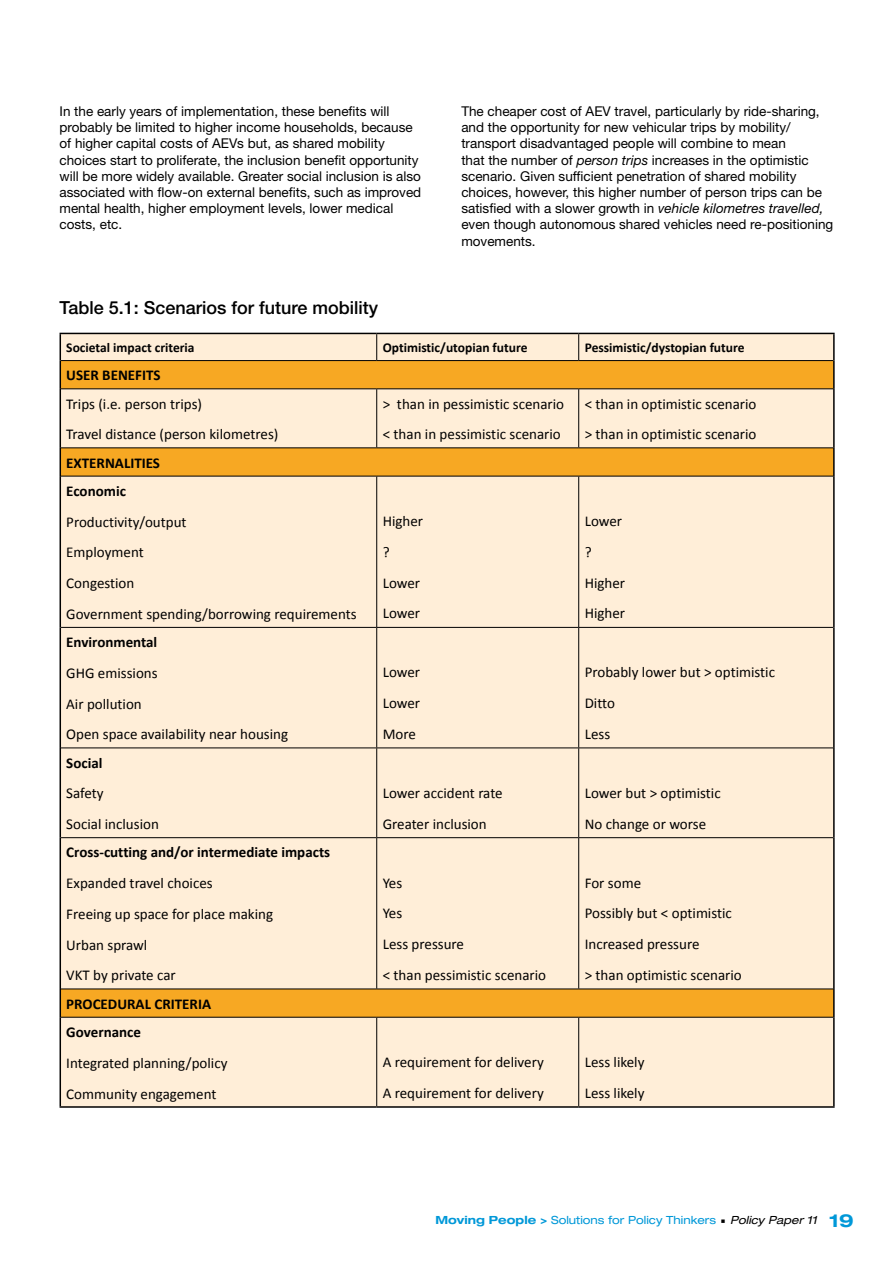
<style>
.page{position:relative;width:893px;height:1263px;background:#fff}
.page>*{position:absolute;margin:0;border:0;box-sizing:border-box;transform-origin:0 0}
.t1{font:500 18px "Helvetica Neue LT Std";color:#000}
.t2{font:15px/30.8px "Calibri";color:#000}
.t3{font:700 15px/28.2px "Calibri";color:#000}
.t4{font:13.5px/16.2px "Helvetica Neue LT Std";color:#000}
.t5{font:700 13.5px "Calibri";color:#000}
.t6{font:expanded 11.25px "Helvetica Neue LT Std";color:#0098d8}
.s1{font-style:italic}
.s2{font-weight:700}
.s3{font-style:italic;color:#000}
.s4{font-weight:700;font-size:18px}
</style>
<div class="page">
<div style="left:61px;top:334px;width:772px;height:772px;background:#ffeed8"></div>
<svg style="left:61px;top:361px;width:772px;height:656px;fill:#ffeed8"></svg>
<hr style="left:60px;top:333px;width:317px;height:1px;background:#000">
<hr style="left:377px;top:333px;width:202px;height:1px;background:#000">
<hr style="left:579px;top:333px;width:256px;height:1px;background:#000">
<hr style="left:833px;top:334px;width:2px;height:27px;background:#000">
<svg style="left:60px;top:334px;width:1px;height:55px"></svg>
<hr style="left:833px;top:361px;width:2px;height:28px;background:#000">
<hr style="left:60px;top:389px;width:1px;height:59px;background:#000">
<hr style="left:833px;top:389px;width:2px;height:59px;background:#000">
<svg style="left:60px;top:448px;width:1px;height:28px"></svg>
<hr style="left:833px;top:448px;width:2px;height:28px;background:#000">
<hr style="left:60px;top:476px;width:1px;height:151px;background:#000">
<hr style="left:833px;top:476px;width:2px;height:151px;background:#000">
<hr style="left:60px;top:627px;width:1px;height:121px;background:#000">
<hr style="left:833px;top:627px;width:2px;height:121px;background:#000">
<hr style="left:60px;top:748px;width:1px;height:90px;background:#000">
<hr style="left:833px;top:748px;width:2px;height:90px;background:#000">
<hr style="left:60px;top:838px;width:1px;height:151px;background:#000">
<hr style="left:833px;top:838px;width:2px;height:151px;background:#000">
<svg style="left:60px;top:989px;width:1px;height:28px"></svg>
<hr style="left:833px;top:989px;width:2px;height:28px;background:#000">
<hr style="left:60px;top:1017px;width:1px;height:89px;background:#000">
<hr style="left:833px;top:1017px;width:2px;height:89px;background:#000">
<hr style="left:60px;top:1106px;width:317px;height:2px;background:#000">
<hr style="left:377px;top:1106px;width:202px;height:2px;background:#000">
<hr style="left:579px;top:1106px;width:256px;height:2px;background:#000">
<svg style="left:376px;top:334px;width:1px;height:26px"></svg>
<svg style="left:578px;top:334px;width:1px;height:26px"></svg>
<hr style="left:61px;top:360px;width:316px;height:1px;background:#000">
<hr style="left:377px;top:360px;width:202px;height:1px;background:#000">
<hr style="left:579px;top:360px;width:254px;height:1px;background:#000">
<hr style="left:61px;top:388px;width:316px;height:1px;background:#000">
<hr style="left:377px;top:388px;width:202px;height:1px;background:#000">
<hr style="left:376px;top:389px;width:1px;height:58px;background:#000">
<hr style="left:579px;top:388px;width:254px;height:1px;background:#000">
<hr style="left:578px;top:389px;width:1px;height:58px;background:#000">
<hr style="left:61px;top:447px;width:316px;height:1px;background:#000">
<hr style="left:377px;top:447px;width:202px;height:1px;background:#000">
<hr style="left:579px;top:447px;width:254px;height:1px;background:#000">
<hr style="left:61px;top:476px;width:316px;height:1px;background:#000">
<hr style="left:377px;top:476px;width:202px;height:1px;background:#000">
<hr style="left:376px;top:476px;width:1px;height:151px;background:#000">
<hr style="left:579px;top:476px;width:254px;height:1px;background:#000">
<hr style="left:578px;top:476px;width:1px;height:151px;background:#000">
<hr style="left:61px;top:627px;width:316px;height:1px;background:#000">
<hr style="left:377px;top:627px;width:202px;height:1px;background:#000">
<hr style="left:376px;top:628px;width:1px;height:119px;background:#000">
<hr style="left:579px;top:627px;width:254px;height:1px;background:#000">
<hr style="left:578px;top:628px;width:1px;height:119px;background:#000">
<hr style="left:61px;top:747px;width:316px;height:1px;background:#000">
<hr style="left:377px;top:747px;width:202px;height:1px;background:#000">
<hr style="left:376px;top:748px;width:1px;height:89px;background:#000">
<hr style="left:579px;top:747px;width:254px;height:1px;background:#000">
<hr style="left:578px;top:748px;width:1px;height:89px;background:#000">
<hr style="left:61px;top:837px;width:316px;height:1px;background:#000">
<hr style="left:377px;top:837px;width:202px;height:1px;background:#000">
<hr style="left:376px;top:838px;width:1px;height:150px;background:#000">
<hr style="left:579px;top:837px;width:254px;height:1px;background:#000">
<hr style="left:578px;top:838px;width:1px;height:150px;background:#000">
<hr style="left:61px;top:988px;width:316px;height:1px;background:#000">
<hr style="left:377px;top:988px;width:202px;height:1px;background:#000">
<hr style="left:579px;top:988px;width:254px;height:1px;background:#000">
<hr style="left:61px;top:1017px;width:316px;height:1px;background:#000">
<hr style="left:377px;top:1017px;width:202px;height:1px;background:#000">
<hr style="left:376px;top:1017px;width:1px;height:89px;background:#000">
<hr style="left:579px;top:1017px;width:254px;height:1px;background:#000">
<hr style="left:578px;top:1017px;width:1px;height:89px;background:#000">
<p class="t4" style="left:60px;top:103px;width:363px">In the early years of implementation, these benefits will probably be limited to higher income households, because of higher capital costs of AEVs but, as shared mobility choices start to proliferate, the inclusion benefit opportunity will be more widely available. Greater social inclusion is also associated with flow-on external benefits, such as improved mental health, higher employment levels, lower medical costs, etc.</p>
<p class="t4" style="left:461px;top:103px;width:373px">The cheaper cost of AEV travel, particularly by ride-sharing, and the opportunity for new vehicular trips by mobility/ transport disadvantaged people will combine to mean<br>that the number of <span class="s1">person trips</span> increases in the optimistic scenario. Given sufficient penetration of shared mobility choices, however, this higher number of person trips can be satisfied with a slower growth in <span class="s1">vehicle kilometres travelled, </span>even though autonomous shared vehicles need re-positioning movements.</p>
<h1 class="t1" style="left:60px;top:297px;width:320px">Table 5.1: Scenarios for future mobility</h1>
<p class="t5" style="left:66px;top:339px;width:130px">Societal impact criteria</p>
<p class="t5" style="left:383px;top:339px;width:146px">Optimistic/utopian future</p>
<p class="t5" style="left:585px;top:339px;width:161px">Pessimistic/dystopian future</p>
<p class="t3" style="left:66px;top:361px;width:96px">USER BENEFITS</p>
<p class="t2" style="left:66px;top:387px;width:214px">Trips (i.e. person trips)<br>Travel distance (person kilometres)</p>
<p class="t2" style="left:383px;top:387px;width:183px">&gt; than in pessimistic scenario &lt; than in pessimistic scenario</p>
<p class="t2" style="left:585px;top:387px;width:173px">&lt; than in optimistic scenario &gt; than in optimistic scenario</p>
<p class="t3" style="left:66px;top:448px;width:95px">EXTERNALITIES<br>Economic</p>
<p class="t2" style="left:66px;top:506px;width:292px">Productivity/output<br>Employment<br>Congestion<br>Government spending/borrowing requirements</p>
<p class="t2" style="left:383px;top:505px;width:42px">Higher ?<br>Lower<br>Lower</p>
<p class="t2" style="left:585px;top:505px;width:42px">Lower ?<br>Higher<br>Higher</p>
<p class="t3" style="left:66px;top:627px;width:93px">Environmental</p>
<p class="t2" style="left:66px;top:657px;width:223px">GHG emissions<br>Air pollution<br>Open space availability near housing</p>
<p class="t2" style="left:383px;top:656px;width:39px;text-align:justify">Lower Lower More</p>
<p class="t2" style="left:585px;top:656px;width:192px">Probably lower but &gt; optimistic<br>Ditto<br>Less</p>
<p class="t3" style="left:66px;top:748px;width:38px">Social</p>
<p class="t2" style="left:66px;top:777px;width:94px">Safety<br>Social inclusion</p>
<p class="t2" style="left:383px;top:777px;width:121px">Lower accident rate<br>Greater inclusion</p>
<p class="t2" style="left:585px;top:777px;width:137px">Lower but &gt; optimistic<br>No change or worse</p>
<p class="t3" style="left:66px;top:838px;width:265px">Cross-cutting and/or intermediate impacts</p>
<p class="t2" style="left:66px;top:867px;width:208px">Expanded travel choices<br>Freeing up space for place making<br>Urban sprawl<br>VKT by private car</p>
<p class="t2" style="left:383px;top:866px;width:165px">Yes<br>Yes<br>Less pressure<br>&lt; than pessimistic scenario</p>
<p class="t2" style="left:585px;top:866px;width:159px">For some<br>Possibly but &lt; optimistic<br>Increased pressure<br>&gt; than optimistic scenario</p>
<p class="t3" style="left:66px;top:989px;width:146px">PROCEDURAL CRITERIA<br>Governance</p>
<p class="t2" style="left:66px;top:1047px;width:163px">Integrated planning/policy<br>Community engagement</p>
<p class="t2" style="left:383px;top:1046px;width:163px">A requirement for delivery<br>A requirement for delivery</p>
<p class="t2" style="left:585px;top:1046px;width:61px">Less likely<br>Less likely</p>
<p class="t6" style="left:435px;top:1213px;width:420px"><span class="s2">Moving People &gt;</span> Solutions for Policy Thinkers <span class="s3">Policy Paper 11</span> <span class="s4">19</span></p>
</div>
